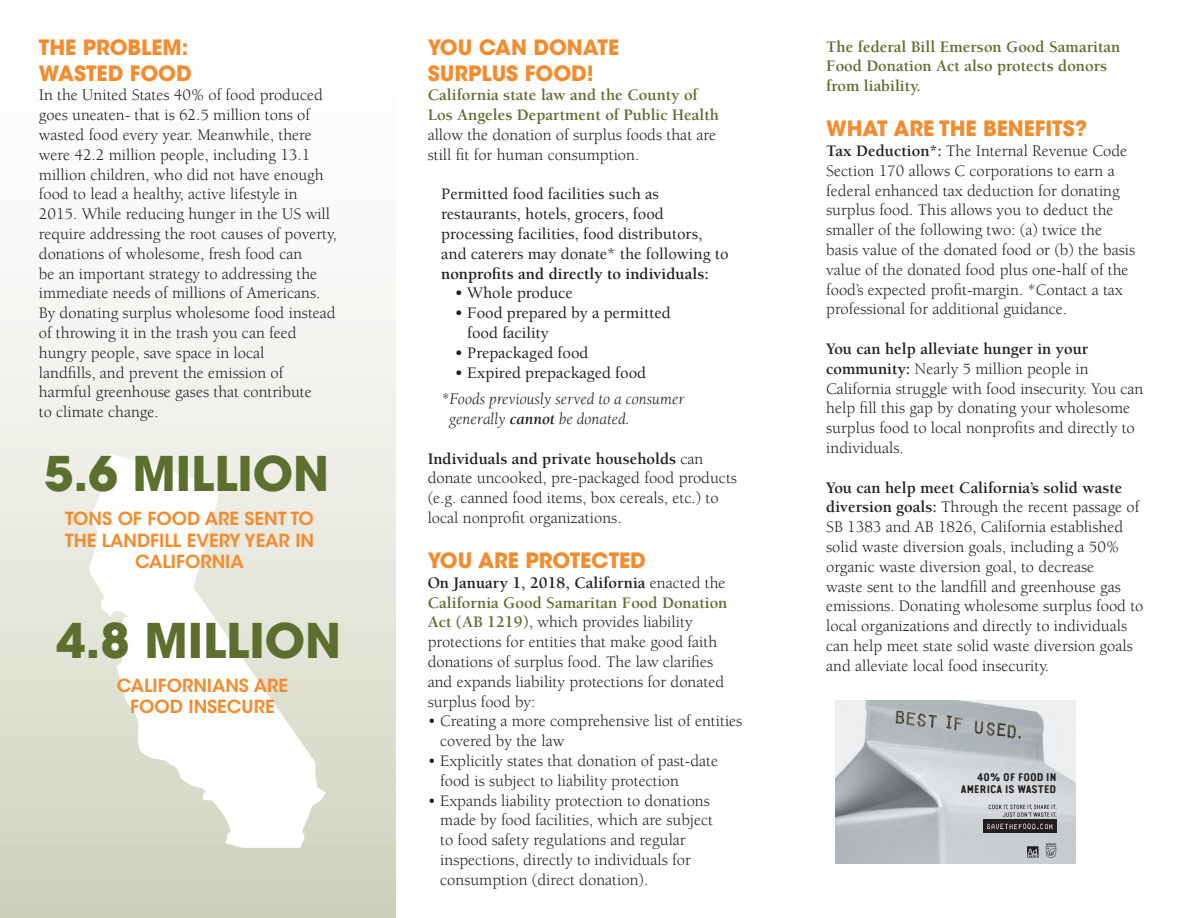
<style>
.page{position:relative;width:1188px;height:918px;background:#fff}
.page>*{position:absolute;margin:0;border:0;box-sizing:border-box;transform-origin:0 0}
.t1{font:700 47.55px "ITC Avant Garde Std";color:#5d6e2f}
.t2{font:700 21px/25.2px "ITC Avant Garde Std";color:#f58b2c}
.t3{font:600 18px/21.6px "ITC Avant Garde Std";color:#f58b2c;text-align:center}
.t4{font:16.5px/19.8px "Berkeley Std";color:#231f20}
.t5{font:500 16.5px/19.8px "Berkeley Std";color:#231f20}
.t6{font:700 16.5px/19.8px "Berkeley Std";color:#5d6e2f}
.t7{font:italic 16.5px/19.8px "Berkeley Std";color:#231f20}
.t8{font:700 16.5px "Berkeley Std";color:#231f20}
.t9{font:700 11.1px/11.6px "Van Condensed Pro";color:#231f20;text-align:right}
.s1{font-weight:700}
.s2{font-weight:700;color:#5d6e2f}
</style>
<div class="page">
<div style="left:0;top:0;width:396px;height:918px;background:linear-gradient(to bottom,#fff,#d2d4c1)"></div>
<svg style="left:86px;top:454px;width:240px;height:394px"></svg>
<svg style="left:836px;top:701px;width:240px;height:163px;background:#bbbfc1"></svg>
<p class="t2" style="left:39px;top:35px;width:154px">THE PROBLEM:<br>WASTED FOOD</p>
<p class="t4" style="left:39px;top:86px;width:299px">In the United States 40% of food produced goes uneaten- that is 62.5 million tons of wasted food every year. Meanwhile, there were 42.2 million people, including 13.1 million children, who did not have enough food to lead a healthy, active lifestyle in 2015. While reducing hunger in the US will require addressing the root causes of poverty, donations of wholesome, fresh food can<br>be an important strategy to addressing the immediate needs of millions of Americans.<br>By donating surplus wholesome food instead of throwing it in the trash you can feed hungry people, save space in local<br>landfills, and prevent the emission of harmful greenhouse gases that contribute<br>to climate change.</p>
<h1 class="t1" style="left:44px;top:443px;width:287px">5.6 MILLION</h1>
<p class="t3" style="left:65px;top:508px;width:251px">TONS OF FOOD ARE SENT TO<br>THE LANDFILL EVERY YEAR IN<br>CALIFORNIA</p>
<h1 class="t1" style="left:56px;top:610px;width:287px">4.8 MILLION</h1>
<p class="t3" style="left:117px;top:674px;width:173px">CALIFORNIANS ARE<br>FOOD INSECURE</p>
<p class="t2" style="left:428px;top:35px;width:193px">YOU CAN DONATE<br>SURPLUS FOOD!</p>
<p class="t6" style="left:428px;top:86px;width:293px">California state law and the County of<br>Los Angeles Department of Public Health</p>
<p class="t4" style="left:428px;top:125px;width:290px">allow the donation of surplus foods that are still fit for human consumption.</p>
<p class="t5" style="left:441px;top:185px;width:289px">Permitted food facilities such as restaurants, hotels, grocers, food processing facilities, food distributors, and caterers may donate* the following to</p>
<p class="t8" style="left:441px;top:265px;width:269px">nonprofits and directly to individuals:</p>
<p class="t5" style="left:455px;top:284px;width:120px">• Whole produce</p>
<p class="t5" style="left:467px;top:304px;width:205px;text-indent:-13px">• Food prepared by a permitted food facility</p>
<p class="t5" style="left:455px;top:343px;width:135px">• Prepackaged food</p>
<p class="t5" style="left:455px;top:363px;width:193px">• Expired prepackaged food</p>
<p class="t7" style="left:449px;top:389px;width:237px;text-indent:-8px">*Foods previously served to a consumer generally <span class="s1">cannot</span> be donated.</p>
<p class="t4" style="left:428px;top:449px;width:311px"><span class="s1">Individuals and private households</span> can donate uncooked, pre-packaged food products (e.g. canned food items, box cereals, etc.) to local nonprofit organizations.</p>
<p class="t2" style="left:428px;top:548px;width:220px">YOU ARE PROTECTED</p>
<p class="t4" style="left:428px;top:573px;width:301px"><span class="s1">On January 1, 2018, California</span> enacted the <span class="s2">California Good Samaritan Food Donation Act (AB 1219),</span> which provides liability protections for entities that make good faith donations of surplus food. The law clarifies and expands liability protections for donated surplus food by:</p>
<p class="t4" style="left:440px;top:712px;width:304px;text-indent:-13px">• Creating a more comprehensive list of entities covered by the law</p>
<p class="t4" style="left:440px;top:751px;width:279px;text-indent:-13px">• Explicitly states that donation of past-date food is subject to liability protection</p>
<p class="t4" style="left:440px;top:791px;width:274px;text-indent:-13px">• Expands liability protection to donations made by food facilities, which are subject to food safety regulations and regular inspections, directly to individuals for consumption (direct donation).</p>
<p class="t6" style="left:826px;top:37px;width:296px">The federal Bill Emerson Good Samaritan<br>Food Donation Act also protects donors from liability.</p>
<p class="t2" style="left:826px;top:116px;width:263px">WHAT ARE THE BENEFITS?</p>
<p class="t4" style="left:826px;top:141px;width:311px"><span class="s1">Tax Deduction*:</span> The Internal Revenue Code Section 170 allows C corporations to earn a federal enhanced tax deduction for donating surplus food. This allows you to deduct the smaller of the following two: (a) twice the basis value of the donated food or (b) the basis value of the donated food plus one-half of the food’s expected profit-margin. *Contact a tax professional for additional guidance.</p>
<p class="t4" style="left:826px;top:339px;width:319px"><span class="s1">You can help alleviate hunger in your community:</span> Nearly 5 million people in California struggle with food insecurity. You can help fill this gap by donating your wholesome surplus food to local nonprofits and directly to individuals.</p>
<p class="t4" style="left:826px;top:478px;width:319px"><span class="s1">You can help meet California’s solid waste diversion goals:</span> Through the recent passage of SB 1383 and AB 1826, California established solid waste diversion goals, including a 50% organic waste diversion goal, to decrease<br>waste sent to the landfill and greenhouse gas emissions. Donating wholesome surplus food to local organizations and directly to individuals can help meet state solid waste diversion goals and alleviate local food insecurity.</p>
<p class="t9" style="left:961px;top:771px;width:97px">40% OF FOOD IN<br>AMERICA IS WASTED</p>
</div>
